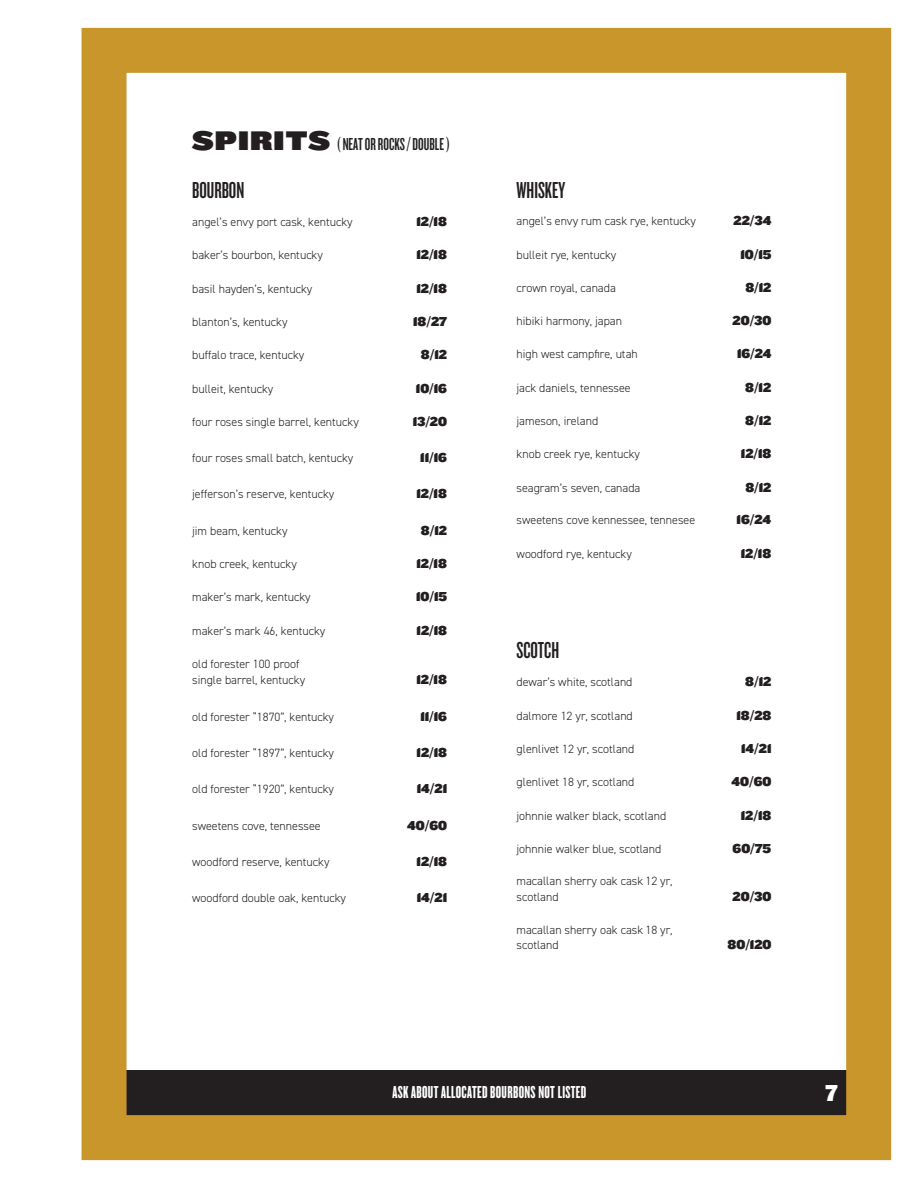
<style>
.page{position:relative;width:918px;height:1188px;background:#fff}
.page>*{position:absolute;margin:0;border:0;box-sizing:border-box;transform-origin:0 0}
.t1{font:24px "Knockout HTF47 Bantamweight";color:#231f20}
.t2{font:24px "Knockout 91 Ultmt Middlewt";color:#fff}
.t3{font:18px "Knockout HTF67 Full Bantamwt";letter-spacing:.02em;color:#fff}
.t4{font:18px "Knockout HTF47 Bantamweight";color:#231f20}
.t5{font:13.5px "Knockout 92 Ultmt Cruiserwt";color:#231f20}
.t6{font:300 12px/15.8px "DIN2014";color:#231f20}
.s1{font-family:"Knockout 93 Ultmt Heviwt";font-size:27.9px}
</style>
<div class="page">
<div style="left:122px;top:1070px;width:734px;height:52px;background:#231f20"></div>
<div style="left:82px;top:28px;width:809px;height:1132px;border:45px solid #c8962b"></div>
<h2 class="t4" style="left:192px;top:135px;width:259px"><span class="s1">SPIRITS</span> ( NEAT OR ROCKS / DOUBLE )</h2>
<h1 class="t1" style="left:192px;top:178px;width:54px">BOURBON</h1>
<p class="t6" style="left:192px;top:214px;width:162px">angel’s envy port cask, kentucky</p>
<p class="t5" style="left:416px;top:212px;width:32px">12/18</p>
<p class="t6" style="left:192px;top:247px;width:132px">baker’s bourbon, kentucky</p>
<p class="t5" style="left:416px;top:245px;width:32px">12/18</p>
<p class="t6" style="left:192px;top:281px;width:122px">basil hayden’s, kentucky</p>
<p class="t5" style="left:416px;top:278px;width:32px">12/18</p>
<p class="t6" style="left:192px;top:314px;width:97px">blanton’s, kentucky</p>
<p class="t5" style="left:413px;top:312px;width:35px">18/27</p>
<p class="t6" style="left:192px;top:347px;width:114px">buffalo trace, kentucky</p>
<p class="t5" style="left:421px;top:345px;width:28px">8/12</p>
<p class="t6" style="left:192px;top:381px;width:83px">bulleit, kentucky</p>
<p class="t5" style="left:416px;top:378px;width:33px">10/16</p>
<p class="t6" style="left:192px;top:414px;width:168px">four roses single barrel, kentucky</p>
<p class="t5" style="left:413px;top:412px;width:36px">13/20</p>
<p class="t6" style="left:192px;top:450px;width:163px">four roses small batch, kentucky</p>
<p class="t5" style="left:420px;top:448px;width:28px">11/16</p>
<p class="t6" style="left:192px;top:486px;width:144px">jefferson’s reserve, kentucky</p>
<p class="t5" style="left:416px;top:484px;width:32px">12/18</p>
<p class="t6" style="left:192px;top:523px;width:97px">jim beam, kentucky</p>
<p class="t5" style="left:421px;top:521px;width:28px">8/12</p>
<p class="t6" style="left:192px;top:556px;width:106px">knob creek, kentucky</p>
<p class="t5" style="left:416px;top:554px;width:32px">12/18</p>
<p class="t6" style="left:192px;top:589px;width:120px">maker’s mark, kentucky</p>
<p class="t5" style="left:416px;top:587px;width:32px">10/15</p>
<p class="t6" style="left:192px;top:623px;width:135px">maker’s mark 46, kentucky</p>
<p class="t5" style="left:417px;top:620px;width:32px">12/18</p>
<p class="t6" style="left:192px;top:656px;width:114px;line-height:16.5px">old forester 100 proof single barrel, kentucky</p>
<p class="t5" style="left:416px;top:670px;width:32px">12/18</p>
<p class="t6" style="left:192px;top:709px;width:143px">old forester “1870”, kentucky</p>
<p class="t5" style="left:420px;top:707px;width:28px">11/16</p>
<p class="t6" style="left:192px;top:745px;width:143px">old forester “1897”, kentucky</p>
<p class="t5" style="left:417px;top:743px;width:32px">12/18</p>
<p class="t6" style="left:192px;top:781px;width:143px">old forester “1920”, kentucky</p>
<p class="t5" style="left:417px;top:779px;width:32px">14/21</p>
<p class="t6" style="left:192px;top:818px;width:130px">sweetens cove, tennessee</p>
<p class="t5" style="left:407px;top:815px;width:41px">40/60</p>
<p class="t6" style="left:192px;top:854px;width:139px">woodford reserve, kentucky</p>
<p class="t5" style="left:417px;top:852px;width:32px">12/18</p>
<p class="t6" style="left:192px;top:890px;width:155px">woodford double oak, kentucky</p>
<p class="t5" style="left:417px;top:888px;width:32px">14/21</p>
<h1 class="t1" style="left:517px;top:178px;width:50px">WHISKEY</h1>
<p class="t6" style="left:517px;top:213px;width:181px">angel’s envy rum cask rye, kentucky</p>
<p class="t5" style="left:734px;top:211px;width:39px">22/34</p>
<p class="t6" style="left:517px;top:247px;width:101px">bulleit rye, kentucky</p>
<p class="t5" style="left:741px;top:244px;width:32px">10/15</p>
<p class="t6" style="left:517px;top:280px;width:101px">crown royal, canada</p>
<p class="t5" style="left:745px;top:278px;width:28px">8/12</p>
<p class="t6" style="left:517px;top:313px;width:107px">hibiki harmony, japan</p>
<p class="t5" style="left:733px;top:311px;width:40px">20/30</p>
<p class="t6" style="left:517px;top:347px;width:123px">high west campfire, utah</p>
<p class="t5" style="left:737px;top:344px;width:36px">16/24</p>
<p class="t6" style="left:517px;top:380px;width:116px">jack daniels, tennessee</p>
<p class="t5" style="left:745px;top:378px;width:28px">8/12</p>
<p class="t6" style="left:517px;top:413px;width:83px">jameson, ireland</p>
<p class="t5" style="left:745px;top:411px;width:28px">8/12</p>
<p class="t6" style="left:517px;top:446px;width:125px">knob creek rye, kentucky</p>
<p class="t5" style="left:741px;top:444px;width:32px">12/18</p>
<p class="t6" style="left:517px;top:480px;width:125px">seagram’s seven, canada</p>
<p class="t5" style="left:745px;top:478px;width:28px">8/12</p>
<p class="t6" style="left:517px;top:512px;width:180px">sweetens cove kennessee, tennesee</p>
<p class="t5" style="left:737px;top:510px;width:36px">16/24</p>
<p class="t6" style="left:517px;top:546px;width:117px">woodford rye, kentucky</p>
<p class="t5" style="left:741px;top:543px;width:32px">12/18</p>
<h1 class="t1" style="left:517px;top:639px;width:44px">SCOTCH</h1>
<p class="t6" style="left:517px;top:674px;width:117px">dewar’s white, scotland</p>
<p class="t5" style="left:745px;top:672px;width:28px">8/12</p>
<p class="t6" style="left:517px;top:708px;width:118px">dalmore 12 yr, scotland</p>
<p class="t5" style="left:737px;top:705px;width:36px">18/28</p>
<p class="t6" style="left:517px;top:741px;width:119px">glenlivet 12 yr, scotland</p>
<p class="t5" style="left:741px;top:739px;width:32px">14/21</p>
<p class="t6" style="left:517px;top:774px;width:119px">glenlivet 18 yr, scotland</p>
<p class="t5" style="left:732px;top:772px;width:41px">40/60</p>
<p class="t6" style="left:517px;top:808px;width:151px">johnnie walker black, scotland</p>
<p class="t5" style="left:741px;top:805px;width:32px">12/18</p>
<p class="t6" style="left:517px;top:841px;width:146px">johnnie walker blue, scotland</p>
<p class="t5" style="left:733px;top:839px;width:40px">60/75</p>
<p class="t6" style="left:517px;top:873px;width:157px">macallan sherry oak cask 12 yr, scotland</p>
<p class="t5" style="left:733px;top:887px;width:40px">20/30</p>
<p class="t6" style="left:517px;top:922px;width:157px">macallan sherry oak cask 18 yr, scotland</p>
<p class="t5" style="left:728px;top:935px;width:45px">80/120</p>
<h2 class="t3" style="left:392px;top:1083px;width:195px">ASK ABOUT ALLOCATED BOURBONS NOT LISTED</h2>
<h1 class="t2" style="left:825px;top:1076px;width:13px">7</h1>
</div>
